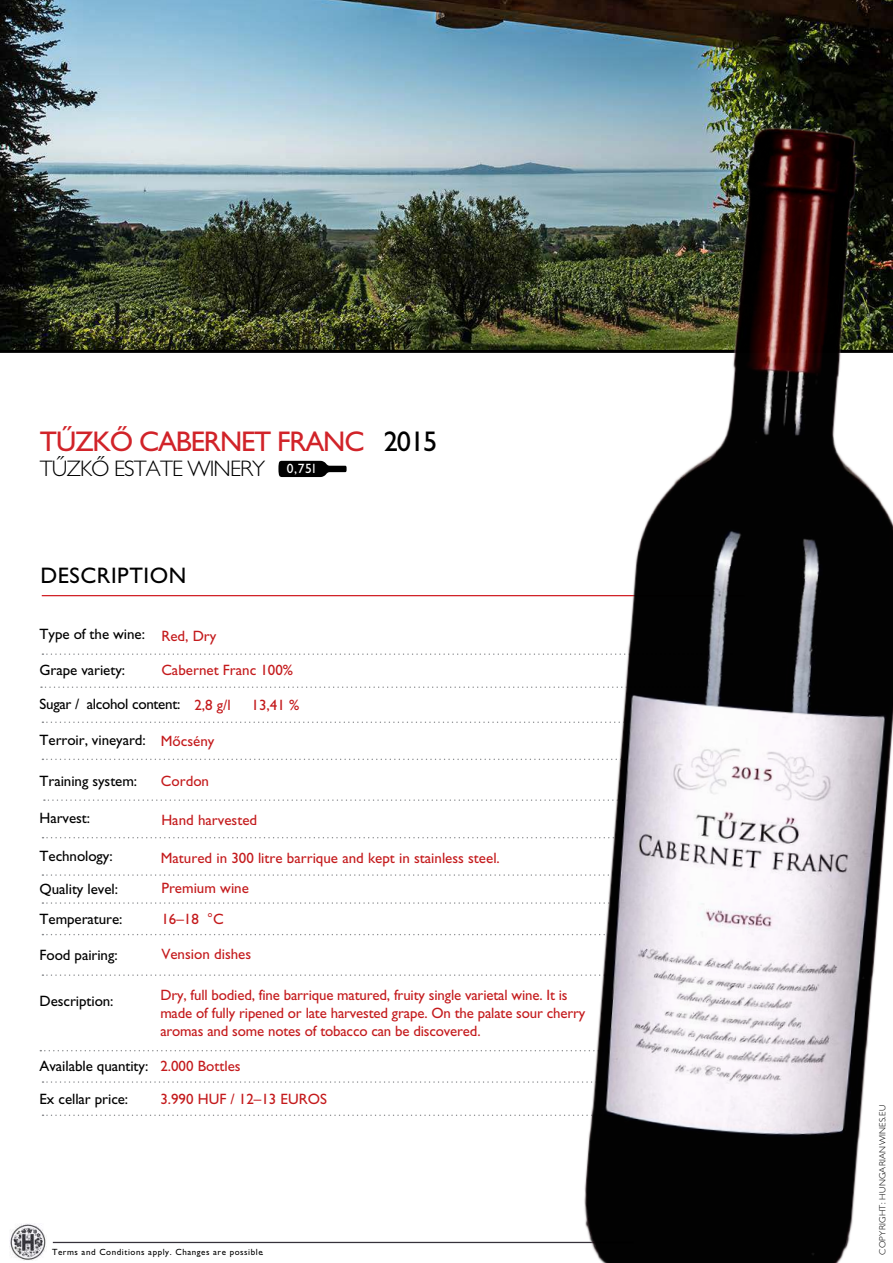
<style>
.page{position:relative;width:893px;height:1263px;background:#fff}
.page>*{position:absolute;margin:0;border:0;box-sizing:border-box;transform-origin:0 0}
.t1{font:500 28.5px "Gill CE";letter-spacing:-.04em;color:#d12329}
.t2{font:300 22.5px "Gill CE";letter-spacing:-.04em;color:#000}
.t3{font:500 22.5px "Gill CE";letter-spacing:.025em;color:#000}
.t4{font:500 15px/18px "Gill CE";letter-spacing:-.01em;color:#c41a1c}
.t5{font:500 15px/30px "Gill CE";letter-spacing:-.005em;color:#000}
.t6{font:500 13.5px "Gill CE";color:#fff}
.t7{font:500 9px "Gill CE";letter-spacing:.06em;color:#000}
.t8{font:300 9px "Gill CE";letter-spacing:.025em;color:#000}
.s1{color:#000}
</style>
<div class="page">
<img style="left:0;top:0;width:893px;height:350px">
<hr style="left:0;top:350px;width:893px;height:3px;background:#000">
<svg style="left:42px;top:653px;width:507px;height:2px"></svg>
<svg style="left:42px;top:721px;width:506px;height:2px"></svg>
<svg style="left:44px;top:799px;width:507px;height:2px"></svg>
<svg style="left:42px;top:874px;width:508px;height:2px"></svg>
<svg style="left:42px;top:934px;width:509px;height:1px"></svg>
<svg style="left:42px;top:974px;width:509px;height:2px"></svg>
<svg style="left:42px;top:902px;width:509px;height:2px"></svg>
<hr style="left:42px;top:595px;width:702px;height:1px;background:#d12329">
<svg style="left:41px;top:686px;width:510px;height:2px"></svg>
<svg style="left:42px;top:758px;width:508px;height:2px"></svg>
<svg style="left:43px;top:1081px;width:508px;height:2px"></svg>
<svg style="left:43px;top:1114px;width:508px;height:2px"></svg>
<svg style="left:43px;top:837px;width:508px;height:1px"></svg>
<svg style="left:40px;top:1050px;width:510px;height:1px"></svg>
<hr style="left:53px;top:1242px;width:581px;height:1px;background:#36323b">
<svg style="left:278px;top:461px;width:69px;height:16px"></svg>
<img style="left:9px;top:1223px;width:38px;height:38px">
<img style="left:551px;top:17px;width:342px;height:1246px">
<h1 class="t1" style="left:40px;top:426px;width:399px">TŰZKŐ CABERNET FRANC <span class="s1">2015</span></h1>
<h2 class="t2" style="left:40px;top:455px;width:227px">TŰZKŐ ESTATE WINERY</h2>
<p class="t6" style="left:287px;top:461px;width:30px">0,75l</p>
<h2 class="t3" style="left:40px;top:563px;width:147px">DESCRIPTION</h2>
<p class="t5" style="left:40px;top:619px;width:107px">Type of the wine:</p>
<p class="t5" style="left:40px;top:655px;width:87px">Grape variety:</p>
<p class="t5" style="left:40px;top:689px;width:142px">Sugar / alcohol content:</p>
<p class="t5" style="left:40px;top:725px;width:108px">Terroir, vineyard:</p>
<p class="t5" style="left:40px;top:766px;width:99px">Training system:</p>
<p class="t5" style="left:40px;top:803px;width:52px">Harvest:</p>
<p class="t5" style="left:40px;top:841px;width:75px">Technology:</p>
<p class="t5" style="left:40px;top:874px;width:84px">Quality level:<br>Temperature:</p>
<p class="t5" style="left:40px;top:940px;width:80px">Food pairing:</p>
<p class="t5" style="left:40px;top:986px;width:76px">Description:</p>
<p class="t4" style="left:161px;top:627px;width:57px">Red, Dry</p>
<p class="t4" style="left:161px;top:661px;width:133px">Cabernet Franc 100%</p>
<p class="t4" style="left:194px;top:696px;width:38px">2,8 g/l</p>
<p class="t4" style="left:252px;top:696px;width:49px">13,41 %</p>
<p class="t4" style="left:161px;top:732px;width:55px">Mőcsény</p>
<p class="t4" style="left:161px;top:772px;width:50px">Cordon</p>
<p class="t4" style="left:161px;top:811px;width:97px">Hand harvested</p>
<p class="t4" style="left:161px;top:849px;width:341px">Matured in 300 litre barrique and kept in stainless steel.</p>
<p class="t4" style="left:161px;top:879px;width:89px">Premium wine</p>
<p class="t4" style="left:161px;top:910px;width:64px">16–18 °C</p>
<p class="t4" style="left:161px;top:945px;width:91px">Vension dishes</p>
<p class="t4" style="left:160px;top:986px;width:427px">Dry, full bodied, fine barrique matured, fruity single varietal wine. It is made of fully ripened or late harvested grape. On the palate sour cherry aromas and some notes of tobacco can be discovered.</p>
<p class="t5" style="left:40px;top:1051px;width:110px">Available quantity:</p>
<p class="t5" style="left:40px;top:1084px;width:90px">Ex cellar price:</p>
<p class="t4" style="left:160px;top:1050px;width:168px;line-height:32.8px">2.000 Bottles<br>3.990 HUF / 12–13 EUROS</p>
<p class="t7" style="left:52px;top:1247px;width:213px">Terms and Conditions apply. Changes are possible.</p>
<p class="t8" style="left:877px;top:1254px;width:151px;rotate:-90deg">COPYRIGHT: HUNGARIANWINES.EU</p>
</div>
